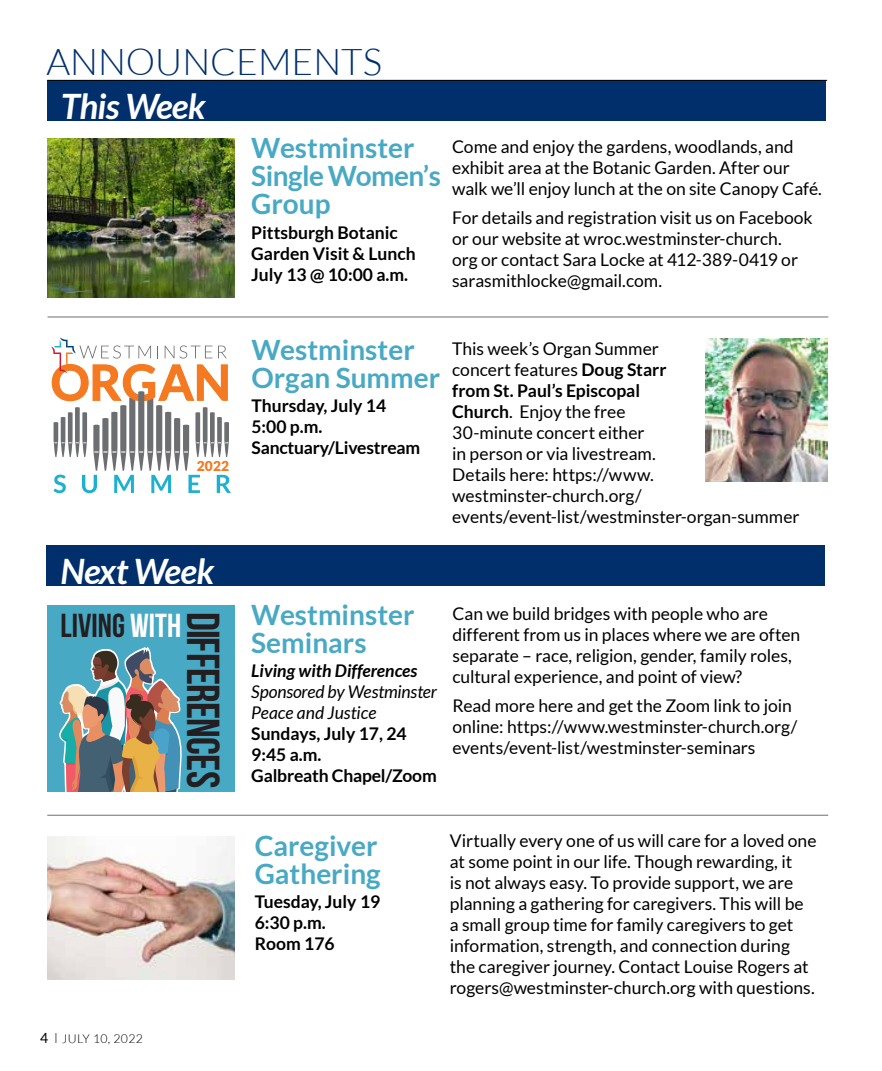
<style>
.page{position:relative;width:882px;height:1071px;background:#fff}
.page>*{position:absolute;margin:0;border:0;box-sizing:border-box;transform-origin:0 0}
.t1{font:46.2px "Bebas Neue";letter-spacing:-.02em;color:#231f20}
.t2{font:300 36.93px "Lato";color:#002f6c}
.t3{font:italic 700 35px "Lato";letter-spacing:-.02em;color:#fff}
.t4{font:33.25px "Bebas Neue";color:#231f20}
.t5{font:700 28px/28px "Lato";color:#48a9c5}
.t6{font:17.5px/21px "Lato";color:#000}
.t7{font:700 17.5px/21px "Lato";color:#000}
.t8{font:italic 17.5px/21px "Lato";letter-spacing:-.005em;color:#000}
.t9{font:italic 700 17.5px "Lato";color:#000}
.t10{font:900 13.83px "Lato";color:#f47920}
.t11{font:300 12.25px "Lato";letter-spacing:.03em;color:#000}
.s1{color:#fff}
.s2{font-weight:400;font-size:14px}
.s3{font-family:"Filosofia Unicase";font-weight:400;font-size:14px}
.s4{font-weight:700}
</style>
<div class="page">
<div style="left:47px;top:80px;width:779px;height:41px;background:#002f6c"></div>
<hr style="left:47px;top:317px;width:781px;height:1px;background:#6d6e71">
<hr style="left:47px;top:815px;width:781px;height:1px;background:#6d6e71">
<hr style="left:47px;top:80px;width:780px;height:1px;background:#000">
<svg style="left:51px;top:338px;width:180px;height:155px"></svg>
<img style="left:706px;top:338px;width:122px;height:144px">
<img style="left:47px;top:139px;width:187px;height:158px">
<div style="left:46px;top:545px;width:779px;height:40px;background:#002f6c"></div>
<div style="left:47px;top:606px;width:187px;height:186px;background:#48a9c5"></div>
<svg style="left:60px;top:646px;width:122px;height:146px"></svg>
<img style="left:48px;top:837px;width:187px;height:143px">
<h2 class="t2" style="left:46px;top:42px;width:337px">ANNOUNCEMENTS</h2>
<h3 class="t3" style="left:61px;top:86px;width:146px">This Week</h3>
<h3 class="t5" style="left:251px;top:134px;width:191px">Westminster<br>Single Women’s<br>Group</h3>
<p class="t7" style="left:251px;top:221px;width:166px">Pittsburgh Botanic<br>Garden Visit &amp; Lunch<br>July 13 @ 10:00 a.m.</p>
<p class="t6" style="left:452px;top:136px;width:372px">Come and enjoy the gardens, woodlands, and exhibit area at the Botanic Garden. After our walk we’ll enjoy lunch at the on site Canopy Café.</p>
<p class="t6" style="left:452px;top:207px;width:362px">For details and registration visit us on Facebook or our website at wroc.westminster-church.<br>org or contact Sara Locke at 412-389-0419 or sarasmithlocke@gmail.com.</p>
<p class="t10" style="left:197px;top:458px;width:34px">2022</p>
<h3 class="t3" style="left:60px;top:551px;width:155px">Next Week</h3>
<h3 class="t4" style="left:61px;top:607px;width:122px">LIVING <span class="s1">WITH</span></h3>
<h1 class="t1" style="left:228px;top:612px;width:178px;rotate:90deg">DIFFERENCES</h1>
<p class="t11" style="left:40px;top:1032px;width:104px"><span class="s2">4</span> <span class="s3">|</span> JULY 10, 2022</p>
<h3 class="t5" style="left:252px;top:335px;width:190px">Westminster<br>Organ Summer</h3>
<p class="t7" style="left:252px;top:395px;width:170px">Thursday, July 14<br>5:00 p.m.<br>Sanctuary/Livestream</p>
<p class="t6" style="left:452px;top:338px;width:349px">This week’s Organ Summer<br>concert features <span class="s4">Doug Starr<br>from St. Paul’s Episcopal<br>Church</span>. Enjoy the free<br>30-minute concert either<br>in person or via livestream.<br>Details here: https://www. westminster-church.org/ events/event-list/westminster-organ-summer</p>
<h3 class="t5" style="left:251px;top:601px;width:165px">Westminster<br>Seminars</h3>
<p class="t9" style="left:251px;top:661px;width:168px">Living with Differences</p>
<p class="t8" style="left:251px;top:682px;width:187px">Sponsored by Westminster<br>Peace and Justice</p>
<p class="t7" style="left:251px;top:723px;width:187px">Sundays, July 17, 24<br>9:45 a.m.<br>Galbreath Chapel/Zoom</p>
<p class="t6" style="left:452px;top:603px;width:349px">Can we build bridges with people who are different from us in places where we are often separate – race, religion, gender, family roles, cultural experience, and point of view?</p>
<p class="t6" style="left:452px;top:695px;width:346px">Read more here and get the Zoom link to join online: https://www.westminster-church.org/ events/event-list/westminster-seminars</p>
<h3 class="t5" style="left:255px;top:831px;width:127px">Caregiver<br>Gathering</h3>
<p class="t7" style="left:255px;top:891px;width:127px">Tuesday, July 19<br>6:30 p.m.<br>Room 176</p>
<p class="t6" style="left:450px;top:830px;width:368px">Virtually every one of us will care for a loved one at some point in our life. Though rewarding, it<br>is not always easy. To provide support, we are planning a gathering for caregivers. This will be a small group time for family caregivers to get information, strength, and connection during the caregiver journey. Contact Louise Rogers at rogers@westminster-church.org with questions.</p>
</div>
